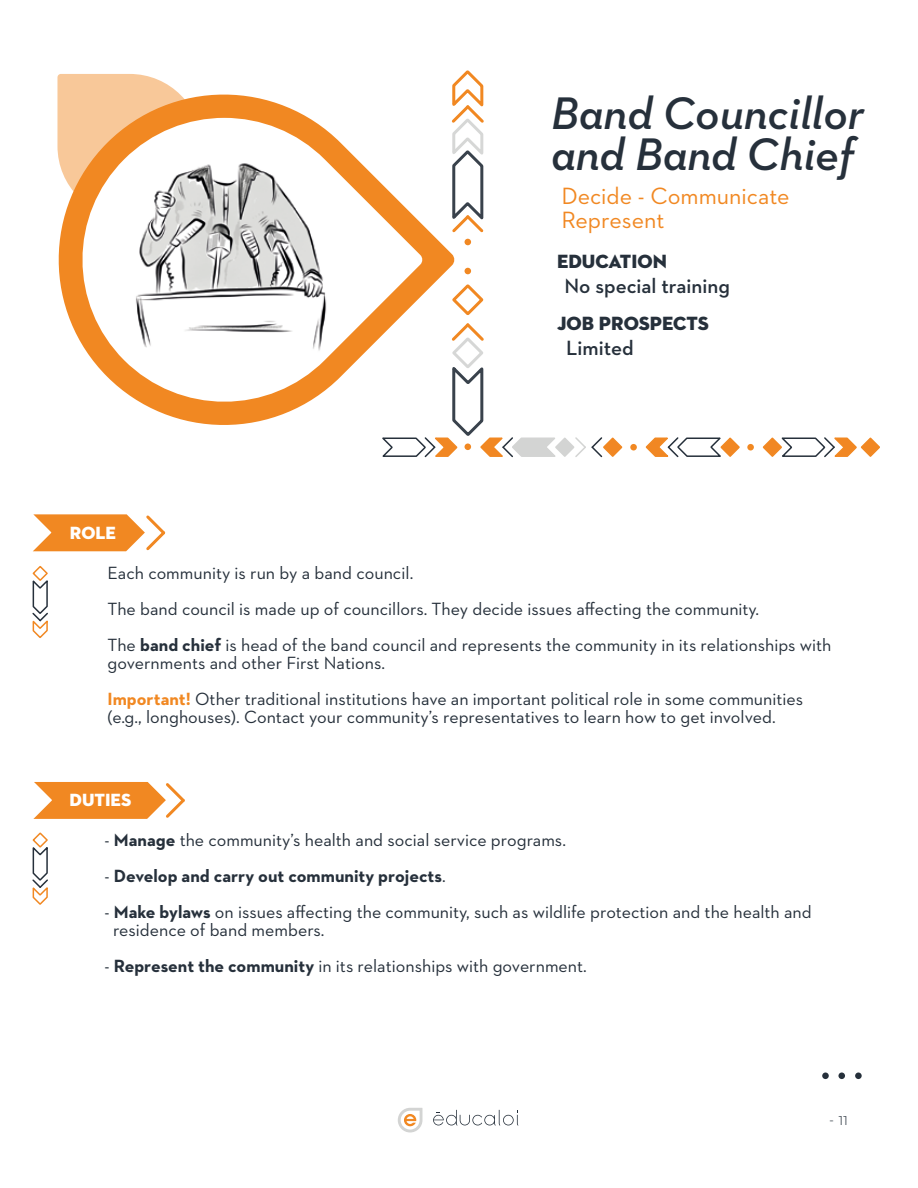
<style>
.page{position:relative;width:918px;height:1188px;background:#fff}
.page>*{position:absolute;margin:0;border:0;box-sizing:border-box;transform-origin:0 0}
.t1{font:italic 600 46.5px/40.5px "Neutraface 2 Text";color:#26303b}
.t2{font:24px/24px "Neutraface 2 Text";color:#f18822}
.t3{font:600 21px "Neutraface 2 Text";color:#26303b}
.t4{font:19.5px "Neutraface 2 Display Titling";color:#26303b}
.t5{font:18px/36px "Neutraface 2 Text";color:#26303b}
.t6{font:700 18px "Neutraface 2 Text";color:#26303b}
.t7{font:18px "Neutraface 2 Display Titling";color:#fff}
.t8{font:300 18px "Neutraface 2 Text";color:#26303b}
.s1{font-weight:700}
.s2{font-weight:700;color:#f18822}
.s3{font-weight:400}
</style>
<div class="page">
<svg style="left:58px;top:94px;width:397px;height:331px"></svg>
<svg style="left:449px;top:70px;width:35px;height:165px"></svg>
<svg style="left:33px;top:514px;width:133px;height:38px"></svg>
<div style="left:838px;top:1072px;width:7px;height:7px;background:#26303b;border-radius:50%"></div>
<div style="left:822px;top:1072px;width:7px;height:7px;background:#26303b;border-radius:50%"></div>
<div style="left:855px;top:1072px;width:7px;height:7px;background:#26303b;border-radius:50%"></div>
<svg style="left:57px;top:74px;width:145px;height:144px"></svg>
<svg style="left:398px;top:1108px;width:24px;height:24px"></svg>
<svg style="left:433px;top:1110px;width:85px;height:16px"></svg>
<svg style="left:32px;top:566px;width:16px;height:72px"></svg>
<svg style="left:32px;top:832px;width:16px;height:73px"></svg>
<div style="left:464px;top:268px;width:7px;height:6px;background:#f18822;border-radius:50%"></div>
<div style="left:464px;top:239px;width:7px;height:6px;background:#f18822;border-radius:50%"></div>
<div style="left:630px;top:444px;width:7px;height:7px;background:#f18822;border-radius:50%"></div>
<div style="left:747px;top:444px;width:7px;height:7px;background:#f18822;border-radius:50%"></div>
<svg style="left:762px;top:437px;width:118px;height:21px"></svg>
<svg style="left:645px;top:437px;width:95px;height:21px"></svg>
<svg style="left:379px;top:282px;width:244px;height:176px"></svg>
<img style="left:69px;top:118px;width:354px;height:298px">
<svg style="left:33px;top:782px;width:152px;height:37px"></svg>
<h1 class="t1" style="left:551px;top:93px;width:315px">Band Councillor and Band Chief</h1>
<h2 class="t2" style="left:562px;top:184px;width:230px">Decide - Communicate<br>Represent</h2>
<p class="t4" style="left:557px;top:249px;width:111px">EDUCATION</p>
<p class="t3" style="left:565px;top:273px;width:167px">No special training</p>
<p class="t4" style="left:557px;top:311px;width:153px">JOB PROSPECTS</p>
<p class="t3" style="left:566px;top:335px;width:69px">Limited</p>
<p class="t7" style="left:70px;top:521px;width:48px">ROLE</p>
<p class="t5" style="left:108px;top:555px;width:725px">Each community is run by a band council.<br>The band council is made up of councillors. They decide issues affecting the community.<br>The <span class="s1">band chief</span> is head of the band council and represents the community in its relationships with</p>
<p class="t5" style="left:108px;top:645px;width:697px">governments and other First Nations.<br><span class="s2">Important!</span> Other traditional institutions have an important political role in some communities</p>
<p class="t5" style="left:108px;top:699px;width:670px">(e.g., longhouses). Contact your community’s representatives to learn how to get involved.</p>
<p class="t7" style="left:70px;top:789px;width:63px">DUTIES</p>
<p class="t5" style="left:105px;top:822px;width:463px">- <span class="s1">Manage</span> the community’s health and social service programs.</p>
<p class="t6" style="left:105px;top:865px;width:343px"><span class="s3">-</span> Develop and carry out community projects<span class="s3">.</span></p>
<p class="t5" style="left:113px;top:903px;width:700px;line-height:18px;text-indent:-9px">- <span class="s1">Make bylaws</span> on issues affecting the community, such as wildlife protection and the health and residence of band members.</p>
<p class="t5" style="left:105px;top:948px;width:484px">- <span class="s1">Represent the community</span> in its relationships with government.</p>
<p class="t8" style="left:829px;top:1108px;width:20px">- 11</p>
</div>
